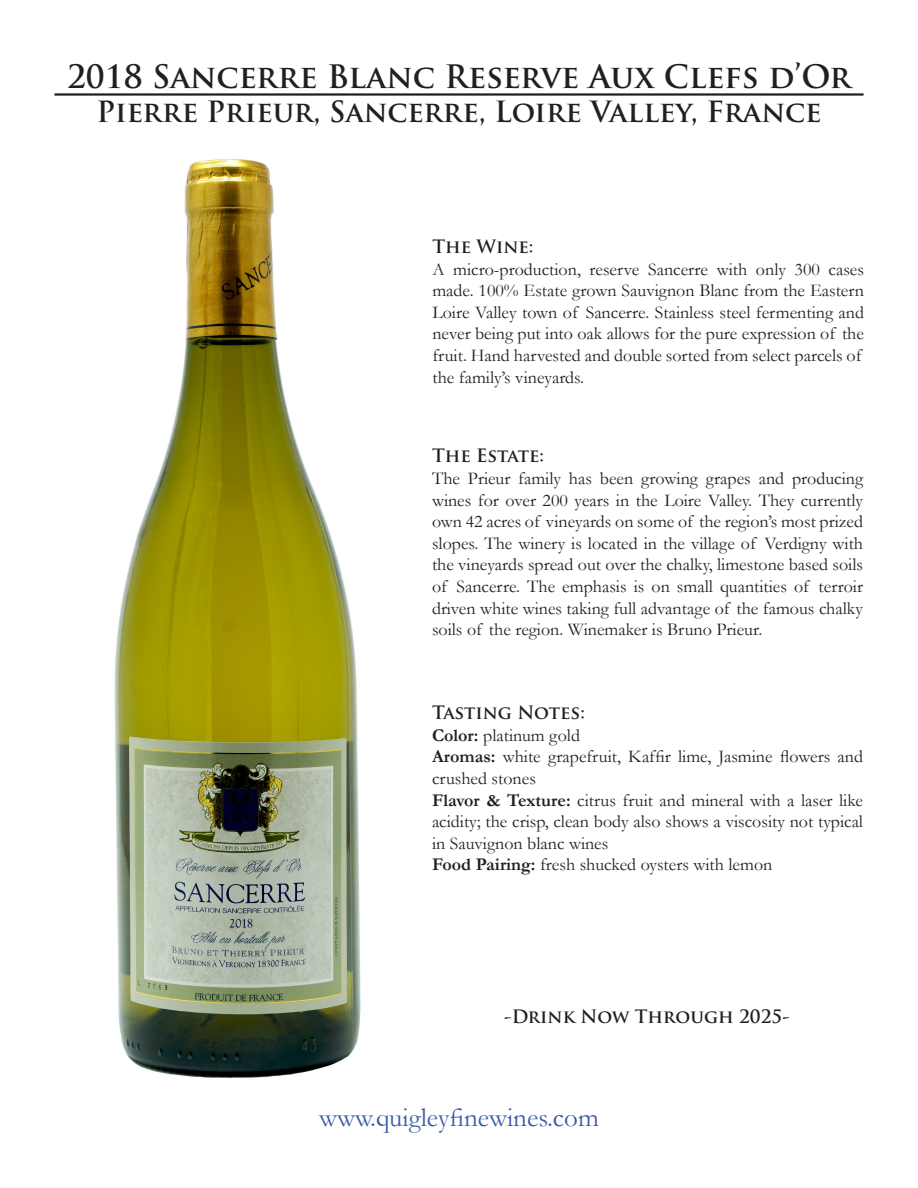
<style>
.page{position:relative;width:918px;height:1188px;background:#fff}
.page>*{position:absolute;margin:0;border:0;box-sizing:border-box;transform-origin:0 0}
.t1{font:700 31.5px "Trajan Pro";color:#231f20}
.t2{font:700 28.5px "Trajan Pro";color:#231f20}
.t3{font:27px "Garamond";color:#3a59a7}
.t4{font:18px/21.6px "Garamond";color:#231f20}
.t5{font:700 18px "Trajan Pro";color:#231f20}
.s1{font-weight:700}
</style>
<div class="page">
<hr style="left:54px;top:93px;width:810px;height:3px;background:#231f20">
<img style="left:114px;top:158px;width:247px;height:920px">
<p class="t1" style="left:67px;top:57px;width:785px">2018 Sancerre Blanc Reserve Aux Clefs d’Or</p>
<p class="t2" style="left:96px;top:94px;width:727px">Pierre Prieur, Sancerre, Loire Valley, France</p>
<p class="t5" style="left:432px;top:235px;width:103px">The Wine:</p>
<p class="t4" style="left:432px;top:258px;width:433px">A micro-production, reserve Sancerre with only 300 cases made. 100% Estate grown Sauvignon Blanc from the Eastern Loire Valley town of Sancerre. Stainless steel fermenting and never being put into oak allows for the pure expression of the fruit. Hand harvested and double sorted from select parcels of the family’s vineyards.</p>
<p class="t5" style="left:432px;top:445px;width:114px">The Estate:</p>
<p class="t4" style="left:432px;top:467px;width:433px;text-align:justify">The Prieur family has been growing grapes and producing wines for over 200 years in the Loire Valley. They currently own 42 acres of vineyards on some of the region’s most prized slopes. The winery is located in the village of Verdigny with the vineyards spread out over the chalky, limestone based soils of Sancerre. The emphasis is on small quantities of terroir driven white wines taking full advantage of the famous chalky soils of the region. Winemaker is Bruno Prieur.</p>
<p class="t5" style="left:432px;top:701px;width:154px">Tasting Notes:</p>
<p class="t4" style="left:432px;top:724px;width:150px"><span class="s1">Color:</span> platinum gold</p>
<p class="t4" style="left:432px;top:745px;width:433px"><span class="s1">Aromas:</span> white grapefruit, Kaffir lime, Jasmine flowers and crushed stones</p>
<p class="t4" style="left:432px;top:789px;width:433px;text-align:justify"><span class="s1">Flavor &amp; Texture:</span> citrus fruit and mineral with a laser like acidity; the crisp, clean body also shows a viscosity not typical in Sauvignon blanc wines</p>
<p class="t4" style="left:432px;top:853px;width:342px"><span class="s1">Food Pairing:</span> fresh shucked oysters with lemon</p>
<p class="t5" style="left:504px;top:1006px;width:287px">-Drink Now Through 2025-</p>
<p class="t3" style="left:319px;top:1099px;width:281px">www.quigleyfinewines.com</p>
</div>
